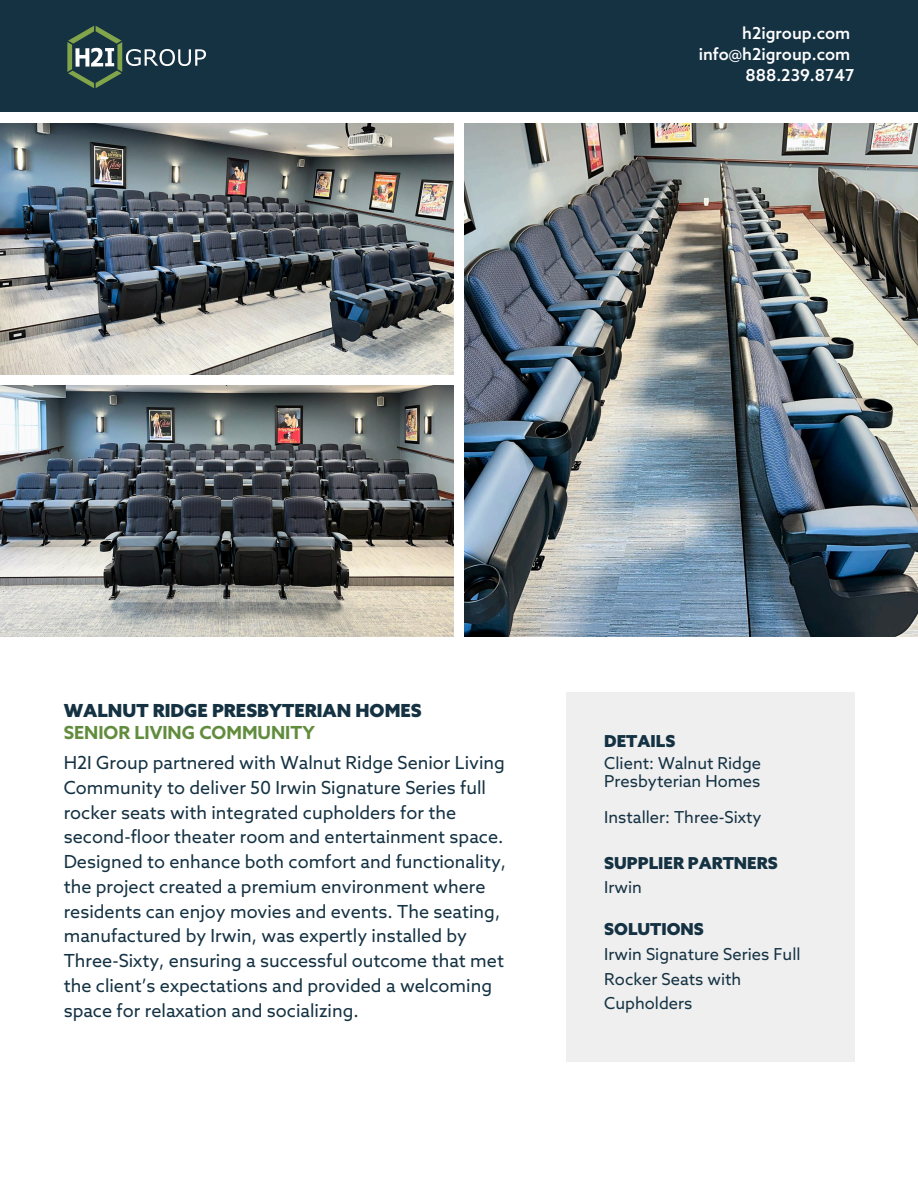
<style>
.page{position:relative;width:918px;height:1188px;background:#fff}
.page>*{position:absolute;margin:0;border:0;box-sizing:border-box;transform-origin:0 0}
.t1{font:18px/24.8px "Azo Sans";color:#153243}
.t2{font:900 18px/22.5px "Azo Sans";color:#153243}
.t3{font:16.5px/24.8px "Azo Sans";color:#153243}
.t4{font:500 16.5px/21.3px "Azo Sans";color:#fff;text-align:right}
.t5{font:900 16.5px/24.8px "Azo Sans";color:#153243}
.s1{font-weight:700;color:#628c3d}
.s2{font-weight:400}
</style>
<div class="page">
<img style="left:0;top:386px;width:453px;height:251px">
<img style="left:0;top:124px;width:453px;height:251px">
<img style="left:465px;top:124px;width:453px;height:513px">
<div style="left:0;top:0;width:918px;height:112px;background:#153243"></div>
<div style="left:566px;top:693px;width:288px;height:369px;background:#efefef"></div>
<img style="left:67px;top:26px;width:139px;height:62px">
<p class="t4" style="left:699px;top:23px;width:153px">h2igroup.com info@h2igroup.com</p>
<h1 class="t4" style="left:746px;top:66px;width:110px">888.239.8747</h1>
<h3 class="t2" style="left:64px;top:701px;width:360px">WALNUT RIDGE PRESBYTERIAN HOMES<br><span class="s1">SENIOR LIVING COMMUNITY</span></h3>
<p class="t1" style="left:64px;top:752px;width:444px">H2I Group partnered with Walnut Ridge Senior Living Community to deliver 50 Irwin Signature Series full rocker seats with integrated cupholders for the second-floor theater room and entertainment space.<br>Designed to enhance both comfort and functionality, the project created a premium environment where residents can enjoy movies and events. The seating, manufactured by Irwin, was expertly installed by Three-Sixty, ensuring a successful outcome that met the client’s expectations and provided a welcoming space for relaxation and socializing.</p>
<p class="t5" style="left:604px;top:730px;width:72px">DETAILS</p>
<p class="t3" style="left:604px;top:755px;width:158px;line-height:18px">Client: Walnut Ridge<br>Presbyterian Homes</p>
<p class="t3" style="left:604px;top:806px;width:159px">Installer: Three-Sixty</p>
<p class="t5" style="left:604px;top:852px;width:175px">SUPPLIER PARTNERS<br><span class="s2">Irwin</span></p>
<h2 class="t5" style="left:604px;top:918px;width:101px">SOLUTIONS</h2>
<p class="t3" style="left:604px;top:943px;width:198px">Irwin Signature Series Full<br>Rocker Seats with<br>Cupholders</p>
</div>
